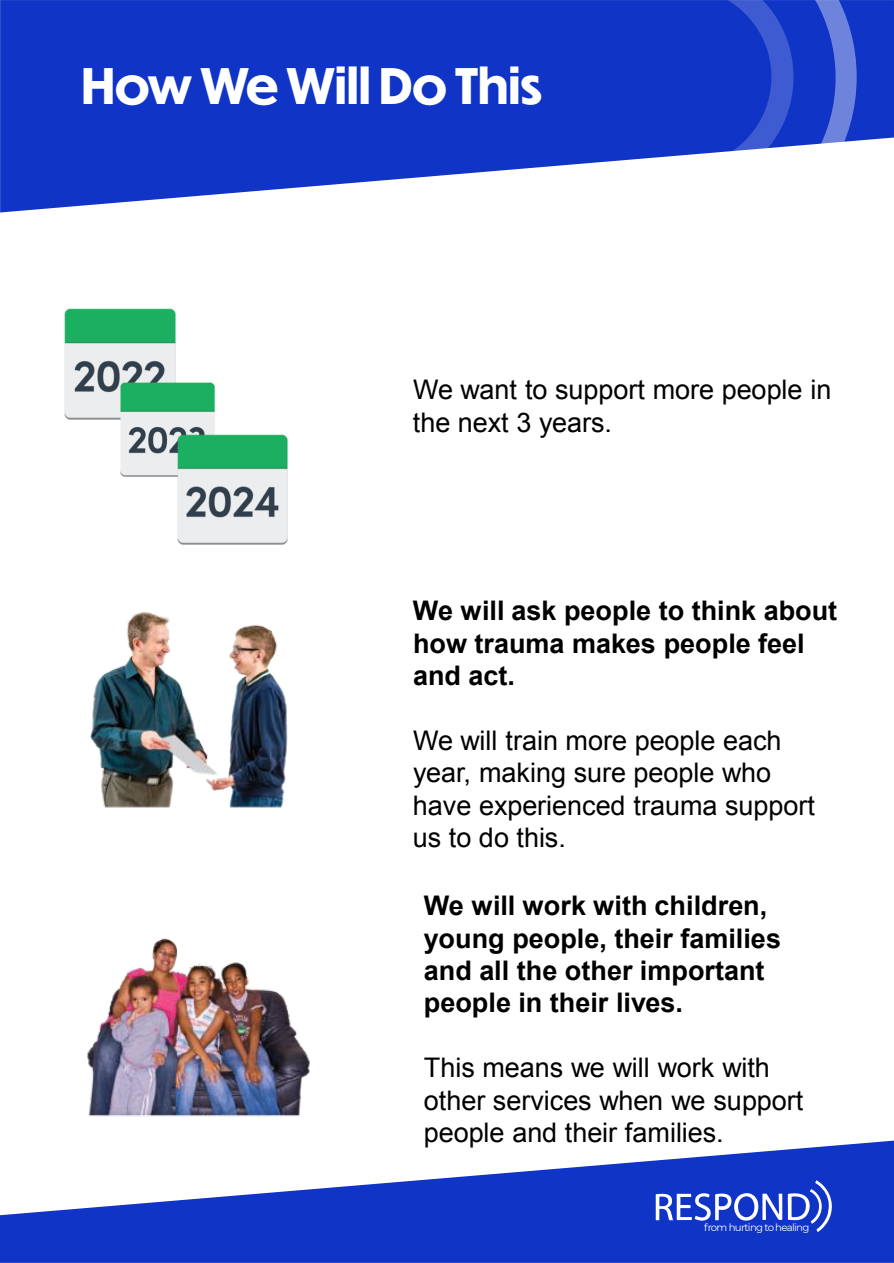
<style>
.page{position:relative;width:894px;height:1263px;background:#fff}
.page>*{position:absolute;margin:0;border:0;box-sizing:border-box;transform-origin:0 0}
.t1{font:700 48.15px "Dunbar Tall";color:#fff}
.t2{font:27px/32.4px "Arial";color:#000}
.t3{font:700 27px/32.4px "Arial";color:#000}
.t4{font:10.2px "Montserrat";letter-spacing:-.07em;color:#fff}
</style>
<div class="page">
<img style="left:64px;top:308px;width:112px;height:112px">
<img style="left:119px;top:381px;width:96px;height:96px">
<img style="left:176px;top:433px;width:112px;height:112px">
<img style="left:90px;top:612px;width:198px;height:196px">
<img style="left:87px;top:938px;width:223px;height:179px">
<svg style="left:0;top:0;width:893px;height:212px;fill:#0f34c6"></svg>
<svg style="left:0;top:1140px;width:893px;height:122px;fill:#0f34c6"></svg>
<svg style="left:722px;top:0;width:134px;height:212px"></svg>
<svg style="left:655px;top:1180px;width:177px;height:52px"></svg>
<h1 class="t1" style="left:82px;top:50px;width:462px">How We Will Do This</h1>
<p class="t2" style="left:413px;top:374px;width:420px">We want to support more people in the next 3 years.</p>
<p class="t3" style="left:413px;top:595px;width:426px">We will ask people to think about how trauma makes people feel and act.</p>
<p class="t2" style="left:413px;top:724px;width:403px">We will train more people each year, making sure people who have experienced trauma support us to do this.</p>
<p class="t3" style="left:424px;top:890px;width:358px">We will work with children, young people, their families and all the other important people in their lives.</p>
<p class="t2" style="left:424px;top:1051px;width:381px">This means we will work with other services when we support people and their families.</p>
<p class="t4" style="left:704px;top:1220px;width:107px">from hurting to healing</p>
</div>
